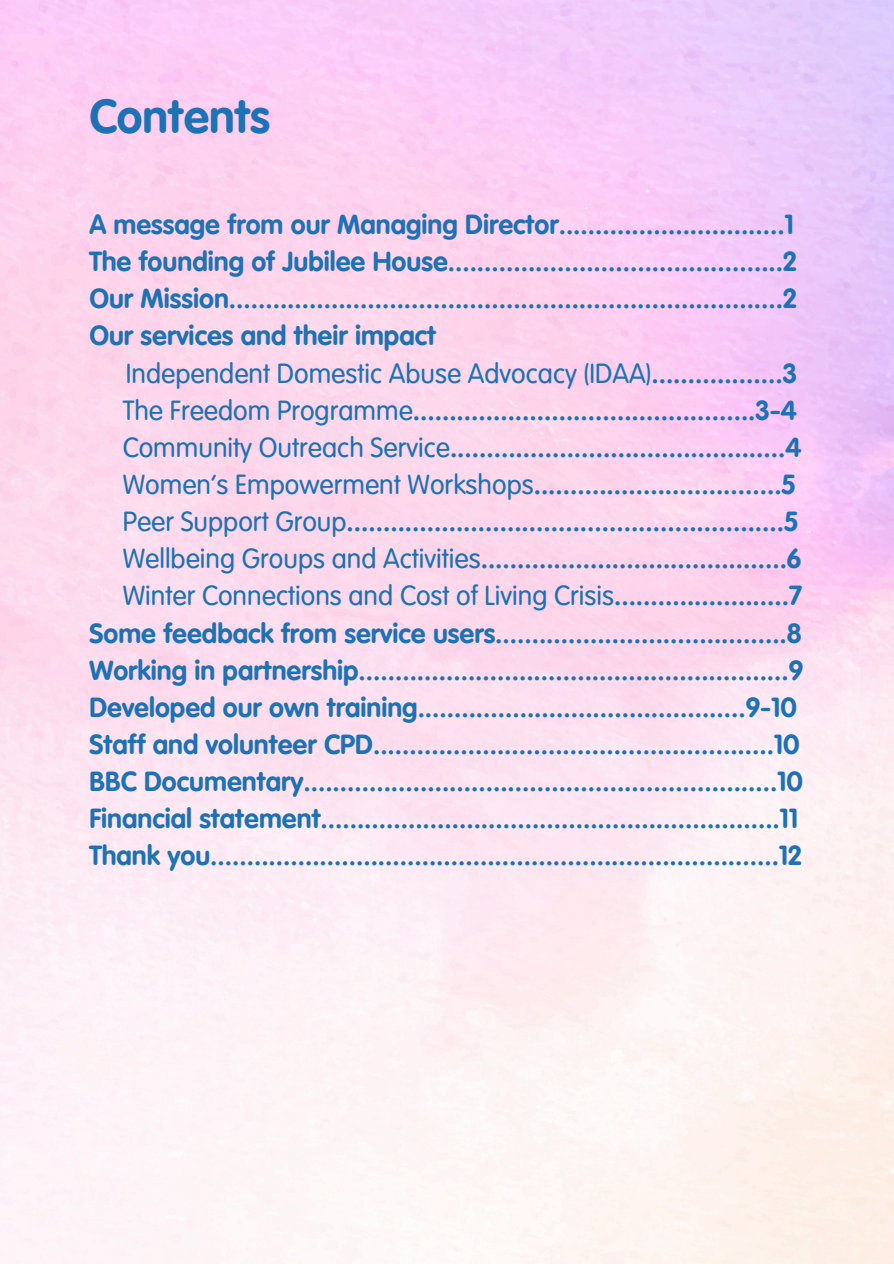
<style>
.page{position:relative;width:894px;height:1264px;background:#fff}
.page>*{position:absolute;margin:0;border:0;box-sizing:border-box;transform-origin:0 0}
.t1{font:700 46.5px "VAG Rounded Next";color:#1d71b5}
.t2{font:700 27px "VAG Rounded Next";color:#1d71b5}
.t3{font:27px "VAG Rounded Next";color:#1d71b5}
.s1{font-weight:700}
.s2{font-weight:400}
</style>
<div class="page">
<p class="t1" style="left:89px;top:84px;width:182px">Contents</p>
<h1 class="t2" style="left:89px;top:205px;width:705px">A message from our Managing Director...............................1</h1>
<p class="t2" style="left:89px;top:243px;width:708px">The founding of Jubilee House..............................................2</p>
<p class="t2" style="left:89px;top:280px;width:708px">Our Mission............................................................................2</p>
<p class="t2" style="left:89px;top:317px;width:348px">Our services and their impact</p>
<p class="t3" style="left:126px;top:354px;width:672px">Independent Domestic Abuse Advocacy (IDAA)<span class="s1">..................3</span></p>
<p class="t2" style="left:123px;top:391px;width:675px"><span class="s2">The Freedom Programme</span>...............................................3-4</p>
<p class="t2" style="left:123px;top:428px;width:680px"><span class="s2">Community Outreach Service</span>..............................................4</p>
<p class="t2" style="left:123px;top:465px;width:674px"><span class="s2">Women’s Empowerment Workshops</span>..................................5</p>
<p class="t2" style="left:123px;top:502px;width:676px"><span class="s2">Peer Support Group</span>............................................................5</p>
<p class="t2" style="left:123px;top:540px;width:680px"><span class="s2">Wellbeing Groups and Activities</span>..........................................6</p>
<p class="t3" style="left:123px;top:577px;width:680px">Winter Connections and Cost of Living Crisis<span class="s1">........................7</span></p>
<p class="t2" style="left:89px;top:614px;width:713px">Some feedback from service users........................................8</p>
<p class="t2" style="left:89px;top:651px;width:715px">Working in partnership...........................................................9</p>
<p class="t2" style="left:89px;top:688px;width:709px">Developed our own training.............................................9-10</p>
<p class="t2" style="left:89px;top:725px;width:711px">Staff and volunteer CPD.......................................................10</p>
<p class="t2" style="left:89px;top:762px;width:715px">BBC Documentary.................................................................10</p>
<p class="t2" style="left:89px;top:799px;width:710px">Financial statement...............................................................11</p>
<p class="t2" style="left:89px;top:837px;width:713px">Thank you..............................................................................12</p>
</div>
